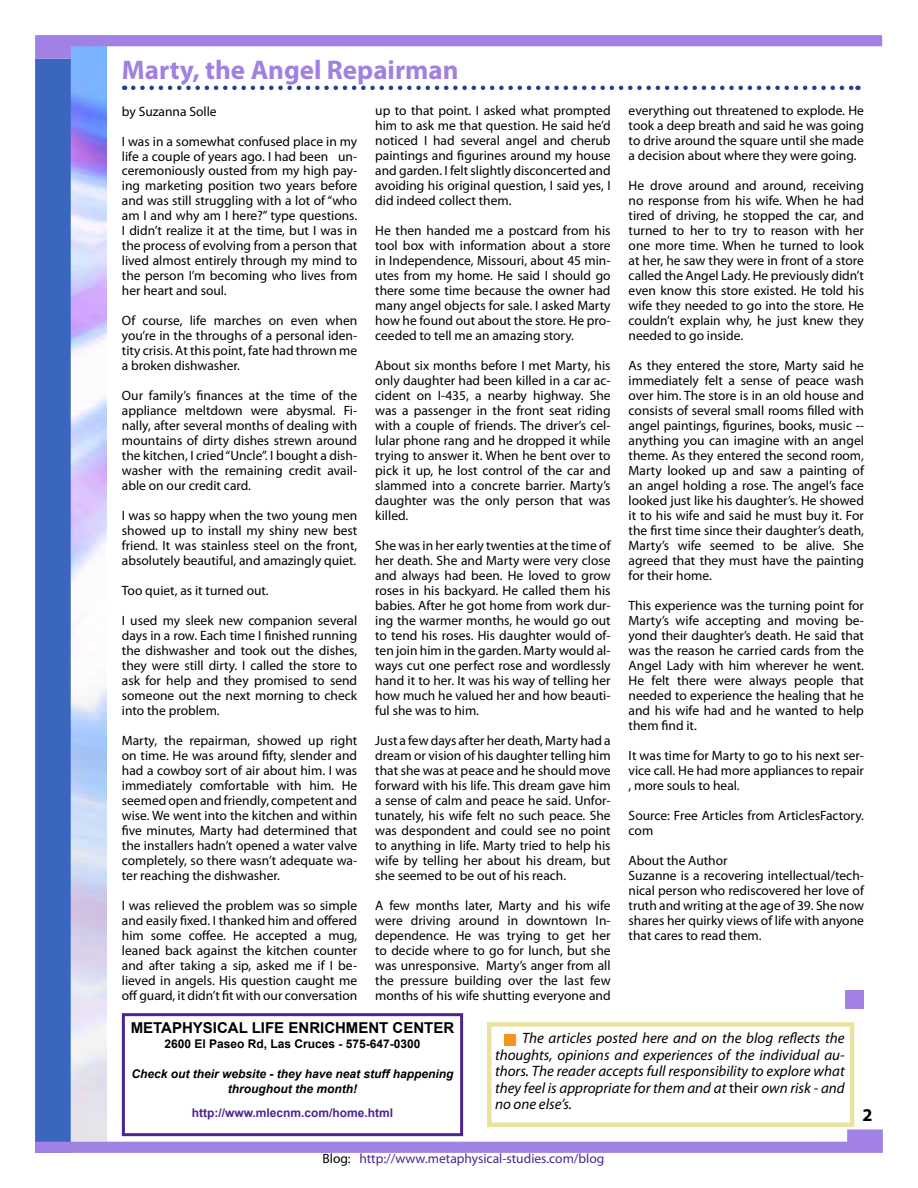
<style>
.page{position:relative;width:918px;height:1188px;background:#fff}
.page>*{position:absolute;margin:0;border:0;box-sizing:border-box;transform-origin:0 0}
.t1{font:700 27px "Myriad Pro";color:#a180e2}
.t2{font:700 18px "Myriad Pro";color:#000}
.t3{font:italic 15px/16.5px "Myriad Pro";color:#000;text-align:justify}
.t4{font:700 15px "Arial";color:#000}
.t5{font:13.5px/15px "Myriad Pro";color:#000;text-align:justify}
.t6{font:13.5px "Myriad Pro";color:#4b2490}
.t7{font:italic 700 12px/15px "Arial";color:#000;text-align:center}
.t8{font:700 12px "Arial";color:#000}
.t9{font:700 12px "Arial";color:#4b2490}
.s1{font-style:normal}
.s2{color:#000}
</style>
<div class="page">
<img style="left:71px;top:59px;width:35px;height:1070px">
<div style="left:35px;top:59px;width:36px;height:1094px;background:#3a66bf"></div>
<svg style="left:35px;top:35px;width:847px;height:24px"></svg>
<svg style="left:35px;top:1129px;width:848px;height:24px"></svg>
<div style="left:845px;top:991px;width:19px;height:18px;background:#a181e3"></div>
<svg style="left:133px;top:86px;width:725px;height:4px"></svg>
<div style="left:122px;top:1013px;width:341px;height:123px;border:3px solid #4b2490"></div>
<div style="left:504px;top:1034px;width:12px;height:12px;background:#f7941e"></div>
<div style="left:487px;top:1022px;width:367px;height:105px;border:4px solid #ebe29f"></div>
<h1 class="t1" style="left:122px;top:52px;width:338px">Marty, the Angel Repairman</h1>
<p class="t5" style="left:122px;top:103px;width:96px">by Suzanna Solle</p>
<p class="t5" style="left:122px;top:133px;width:237px">I was in a somewhat confused place in my life a couple of years ago. I had been un&shy;ceremoniously ousted from my high pay&shy;ing marketing position two years before and was still struggling with a lot of “who am I and why am I here?” type questions.<br>I didn’t realize it at the time, but I was in the process of evolving from a person that lived almost entirely through my mind to the person I’m becoming who lives from her heart and soul.</p>
<p class="t5" style="left:122px;top:313px;width:237px">Of course, life marches on even when you’re in the throughs of a personal iden&shy;tity crisis. At this point, fate had thrown me a broken dishwasher.</p>
<p class="t5" style="left:122px;top:388px;width:237px">Our family’s finances at the time of the appliance meltdown were abysmal. Fi&shy;nally, after several months of dealing with mountains of dirty dishes strewn around the kitchen, I cried “Uncle”. I bought a dish&shy;washer with the remaining credit avail&shy;able on our credit card.</p>
<p class="t5" style="left:122px;top:508px;width:237px">I was so happy when the two young men showed up to install my shiny new best friend. It was stainless steel on the front, absolutely beautiful, and amazingly quiet.</p>
<p class="t5" style="left:122px;top:583px;width:148px">Too quiet, as it turned out.</p>
<p class="t5" style="left:122px;top:613px;width:237px">I used my sleek new companion several days in a row. Each time I finished running the dishwasher and took out the dishes, they were still dirty. I called the store to ask for help and they promised to send someone out the next morning to check into the problem.</p>
<p class="t5" style="left:122px;top:733px;width:237px">Marty, the repairman, showed up right on time. He was around fifty, slender and had a cowboy sort of air about him. I was immediately comfortable with him. He seemed open and friendly, competent and wise. We went into the kitchen and within five minutes, Marty had determined that the installers hadn’t opened a water valve completely, so there wasn’t adequate wa&shy;ter reaching the dishwasher.</p>
<p class="t5" style="left:122px;top:898px;width:237px">I was relieved the problem was so simple and easily fixed. I thanked him and offered him some coffee. He accepted a mug, leaned back against the kitchen counter and after taking a sip, asked me if I be&shy;lieved in angels. His question caught me off guard, it didn’t fit with our conversation</p>
<p class="t5" style="left:375px;top:103px;width:237px">up to that point. I asked what prompted him to ask me that question. He said he’d noticed I had several angel and cherub paintings and figurines around my house and garden. I felt slightly disconcerted and avoiding his original question, I said yes, I did indeed collect them.</p>
<p class="t5" style="left:375px;top:223px;width:237px">He then handed me a postcard from his tool box with information about a store in Independence, Missouri, about 45 min&shy;utes from my home. He said I should go there some time because the owner had many angel objects for sale. I asked Marty how he found out about the store. He pro&shy;ceeded to tell me an amazing story.</p>
<p class="t5" style="left:375px;top:358px;width:237px">About six months before I met Marty, his only daughter had been killed in a car ac&shy;cident on I-435, a nearby highway. She was a passenger in the front seat riding with a couple of friends. The driver’s cel&shy;lular phone rang and he dropped it while trying to answer it. When he bent over to pick it up, he lost control of the car and slammed into a concrete barrier. Marty’s daughter was the only person that was killed.</p>
<p class="t5" style="left:375px;top:538px;width:237px">She was in her early twenties at the time of her death. She and Marty were very close and always had been. He loved to grow roses in his backyard. He called them his babies. After he got home from work dur&shy;ing the warmer months, he would go out to tend his roses. His daughter would of&shy;ten join him in the garden. Marty would al&shy;ways cut one perfect rose and wordlessly hand it to her. It was his way of telling her how much he valued her and how beauti&shy;ful she was to him.</p>
<p class="t5" style="left:375px;top:733px;width:237px">Just a few days after her death, Marty had a dream or vision of his daughter telling him that she was at peace and he should move forward with his life. This dream gave him a sense of calm and peace he said. Unfor&shy;tunately, his wife felt no such peace. She was despondent and could see no point to anything in life. Marty tried to help his wife by telling her about his dream, but she seemed to be out of his reach.</p>
<p class="t5" style="left:375px;top:898px;width:237px">A few months later, Marty and his wife were driving around in downtown In&shy;dependence. He was trying to get her to decide where to go for lunch, but she was unresponsive. Marty’s anger from all the pressure building over the last few months of his wife shutting everyone and</p>
<p class="t5" style="left:629px;top:103px;width:237px">everything out threatened to explode. He took a deep breath and said he was going to drive around the square until she made a decision about where they were going.</p>
<p class="t5" style="left:629px;top:178px;width:237px">He drove around and around, receiving no response from his wife. When he had tired of driving, he stopped the car, and turned to her to try to reason with her one more time. When he turned to look at her, he saw they were in front of a store called the Angel Lady. He previously didn’t even know this store existed. He told his wife they needed to go into the store. He couldn’t explain why, he just knew they needed to go inside.</p>
<p class="t5" style="left:629px;top:358px;width:237px">As they entered the store, Marty said he immediately felt a sense of peace wash over him. The store is in an old house and consists of several small rooms filled with angel paintings, figurines, books, music -- anything you can imagine with an angel theme. As they entered the second room, Marty looked up and saw a painting of an angel holding a rose. The angel’s face looked just like his daughter’s. He showed it to his wife and said he must buy it. For the first time since their daughter’s death, Marty’s wife seemed to be alive. She agreed that they must have the painting for their home.</p>
<p class="t5" style="left:629px;top:598px;width:237px">This experience was the turning point for Marty’s wife accepting and moving be&shy;yond their daughter’s death. He said that was the reason he carried cards from the Angel Lady with him wherever he went.<br>He felt there were always people that needed to experience the healing that he and his wife had and he wanted to help them find it.</p>
<p class="t5" style="left:629px;top:748px;width:237px">It was time for Marty to go to his next ser&shy;vice call. He had more appliances to repair , more souls to heal.</p>
<p class="t5" style="left:629px;top:808px;width:237px">Source: Free Articles from ArticlesFactory. com</p>
<p class="t5" style="left:629px;top:853px;width:237px;text-align:left">About the Author<br>Suzanne is a recovering intellectual/tech&shy;nical person who rediscovered her love of truth and writing at the age of 39. She now shares her quirky views of life with anyone that cares to read them.</p>
<p class="t4" style="left:131px;top:1018px;width:325px">METAPHYSICAL LIFE ENRICHMENT CENTER</p>
<p class="t8" style="left:164px;top:1036px;width:258px">2600 El Paseo Rd, Las Cruces - 575-647-0300</p>
<p class="t7" style="left:132px;top:1067px;width:323px">Check out their website - they have neat stuff happening throughout the month!</p>
<p class="t9" style="left:192px;top:1105px;width:203px">http://www.mlecnm.com/home.html</p>
<p class="t3" style="left:495px;top:1030px;width:351px;text-indent:27px">The articles posted here and on the blog reflects the thoughts, opinions and experiences of the individual au&shy;thors. The reader accepts full responsibility to explore what they feel is appropriate for them and at <span class="s1">their</span> own risk - and no one else’s.</p>
<p class="t6" style="left:322px;top:1150px;width:283px"><span class="s2">Blog:</span> http://www.metaphysical-studies.com/blog</p>
<h2 class="t2" style="left:862px;top:1103px;width:11px">2</h2>
</div>
